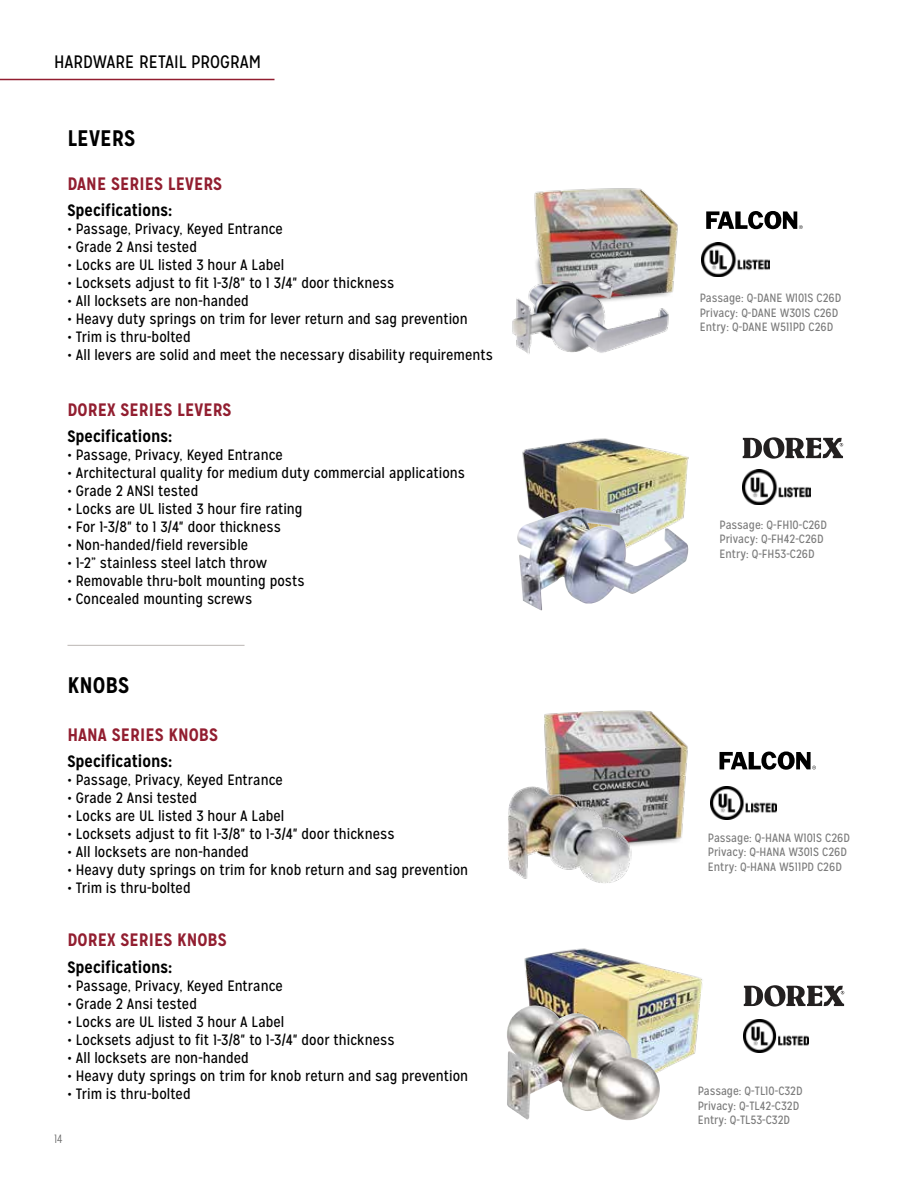
<style>
.page{position:relative;width:918px;height:1188px;background:#fff}
.page>*{position:absolute;margin:0;border:0;box-sizing:border-box;transform-origin:0 0}
.t1{font:700 22.5px "Mission Gothic";color:#000}
.t2{font:700 18px "Mission Gothic";color:#921e30}
.t3{font:18px "Mission Gothic";color:#000}
.t4{font:700 16.5px "Mission Gothic";letter-spacing:-.005em;color:#000}
.t5{font:15px "Mission Gothic";letter-spacing:.005em;color:#000}
.t6{font:12px/14.4px "Mission Gothic";color:#7c7c7c}
.t7{font:300 12px "Mission Gothic";color:#636363}
</style>
<div class="page">
<img style="left:524px;top:948px;width:179px;height:124px">
<img style="left:522px;top:438px;width:167px;height:70px">
<img style="left:544px;top:710px;width:167px;height:136px">
<img style="left:534px;top:188px;width:144px;height:90px">
<img style="left:512px;top:278px;width:162px;height:76px">
<img style="left:517px;top:508px;width:172px;height:102px">
<img style="left:507px;top:786px;width:125px;height:97px">
<img style="left:507px;top:1006px;width:153px;height:115px">
<img style="left:702px;top:242px;width:68px;height:34px">
<img style="left:742px;top:470px;width:68px;height:34px">
<img style="left:711px;top:786px;width:66px;height:33px">
<img style="left:743px;top:1020px;width:66px;height:33px">
<svg style="left:706px;top:211px;width:97px;height:18px"></svg>
<svg style="left:720px;top:751px;width:96px;height:19px"></svg>
<svg style="left:743px;top:437px;width:100px;height:22px"></svg>
<svg style="left:744px;top:985px;width:100px;height:22px"></svg>
<hr style="left:0;top:79px;width:274px;height:1px;background:#921e30">
<hr style="left:68px;top:645px;width:177px;height:1px;background:#bbb6b3">
<p class="t3" style="left:54px;top:51px;width:209px">HARDWARE RETAIL PROGRAM</p>
<h1 class="t1" style="left:68px;top:124px;width:69px">LEVERS</h1>
<p class="t2" style="left:68px;top:172px;width:156px">DANE SERIES LEVERS</p>
<p class="t4" style="left:68px;top:200px;width:106px">Specifications:</p>
<p class="t5" style="left:68px;top:220px;width:217px">• Passage, Privacy, Keyed Entrance</p>
<p class="t5" style="left:68px;top:238px;width:131px">• Grade 2 Ansi tested</p>
<p class="t5" style="left:68px;top:256px;width:218px">• Locks are UL listed 3 hour A Label</p>
<p class="t5" style="left:68px;top:274px;width:328px">• Locksets adjust to fit 1-3/8" to 1 3/4" door thickness</p>
<p class="t5" style="left:68px;top:292px;width:183px">• All locksets are non-handed</p>
<p class="t5" style="left:68px;top:310px;width:402px">• Heavy duty springs on trim for lever return and sag prevention</p>
<p class="t5" style="left:68px;top:328px;width:125px">• Trim is thru-bolted</p>
<p class="t5" style="left:68px;top:346px;width:427px">• All levers are solid and meet the necessary disability requirements</p>
<p class="t2" style="left:68px;top:398px;width:166px">DOREX SERIES LEVERS</p>
<p class="t4" style="left:68px;top:426px;width:106px">Specifications:</p>
<p class="t5" style="left:68px;top:446px;width:217px">• Passage, Privacy, Keyed Entrance</p>
<p class="t5" style="left:68px;top:464px;width:399px">• Architectural quality for medium duty commercial applications</p>
<p class="t5" style="left:68px;top:482px;width:132px">• Grade 2 ANSI tested</p>
<p class="t5" style="left:68px;top:500px;width:237px">• Locks are UL listed 3 hour fire rating</p>
<p class="t5" style="left:68px;top:518px;width:215px">• For 1-3/8" to 1 3/4" door thickness</p>
<p class="t5" style="left:68px;top:536px;width:182px">• Non-handed/field reversible</p>
<p class="t5" style="left:68px;top:554px;width:201px">• 1-2” stainless steel latch throw</p>
<p class="t5" style="left:68px;top:572px;width:239px">• Removable thru-bolt mounting posts</p>
<p class="t5" style="left:68px;top:590px;width:186px">• Concealed mounting screws</p>
<h1 class="t1" style="left:68px;top:671px;width:64px">KNOBS</h1>
<p class="t2" style="left:68px;top:723px;width:152px">HANA SERIES KNOBS</p>
<p class="t4" style="left:68px;top:751px;width:106px">Specifications:</p>
<p class="t5" style="left:68px;top:771px;width:217px">• Passage, Privacy, Keyed Entrance</p>
<p class="t5" style="left:68px;top:789px;width:131px">• Grade 2 Ansi tested</p>
<p class="t5" style="left:68px;top:807px;width:218px">• Locks are UL listed 3 hour A Label</p>
<p class="t5" style="left:68px;top:825px;width:329px">• Locksets adjust to fit 1-3/8" to 1-3/4" door thickness</p>
<p class="t5" style="left:68px;top:843px;width:183px">• All locksets are non-handed</p>
<p class="t5" style="left:68px;top:861px;width:402px">• Heavy duty springs on trim for knob return and sag prevention</p>
<p class="t5" style="left:68px;top:879px;width:125px">• Trim is thru-bolted</p>
<p class="t2" style="left:68px;top:929px;width:161px">DOREX SERIES KNOBS</p>
<p class="t4" style="left:68px;top:957px;width:106px">Specifications:</p>
<p class="t5" style="left:68px;top:977px;width:217px">• Passage, Privacy, Keyed Entrance</p>
<p class="t5" style="left:68px;top:995px;width:131px">• Grade 2 Ansi tested</p>
<p class="t5" style="left:68px;top:1013px;width:218px">• Locks are UL listed 3 hour A Label</p>
<p class="t5" style="left:68px;top:1031px;width:329px">• Locksets adjust to fit 1-3/8" to 1-3/4" door thickness</p>
<p class="t5" style="left:68px;top:1049px;width:183px">• All locksets are non-handed</p>
<p class="t5" style="left:68px;top:1067px;width:402px">• Heavy duty springs on trim for knob return and sag prevention</p>
<p class="t5" style="left:68px;top:1085px;width:125px">• Trim is thru-bolted</p>
<p class="t7" style="left:54px;top:1132px;width:10px">14</p>
<p class="t6" style="left:700px;top:291px;width:143px">Passage: Q-DANE W101S C26D<br>Privacy: Q-DANE W301S C26D<br>Entry: Q-DANE W511PD C26D</p>
<p class="t6" style="left:720px;top:518px;width:109px">Passage: Q-FH10-C26D<br>Privacy: Q-FH42-C26D<br>Entry: Q-FH53-C26D</p>
<p class="t6" style="left:708px;top:831px;width:144px">Passage: Q-HANA W101S C26D<br>Privacy: Q-HANA W301S C26D<br>Entry: Q-HANA W511PD C26D</p>
<p class="t6" style="left:698px;top:1084px;width:107px">Passage: Q-TL10-C32D<br>Privacy: Q-TL42-C32D<br>Entry: Q-TL53-C32D</p>
</div>
